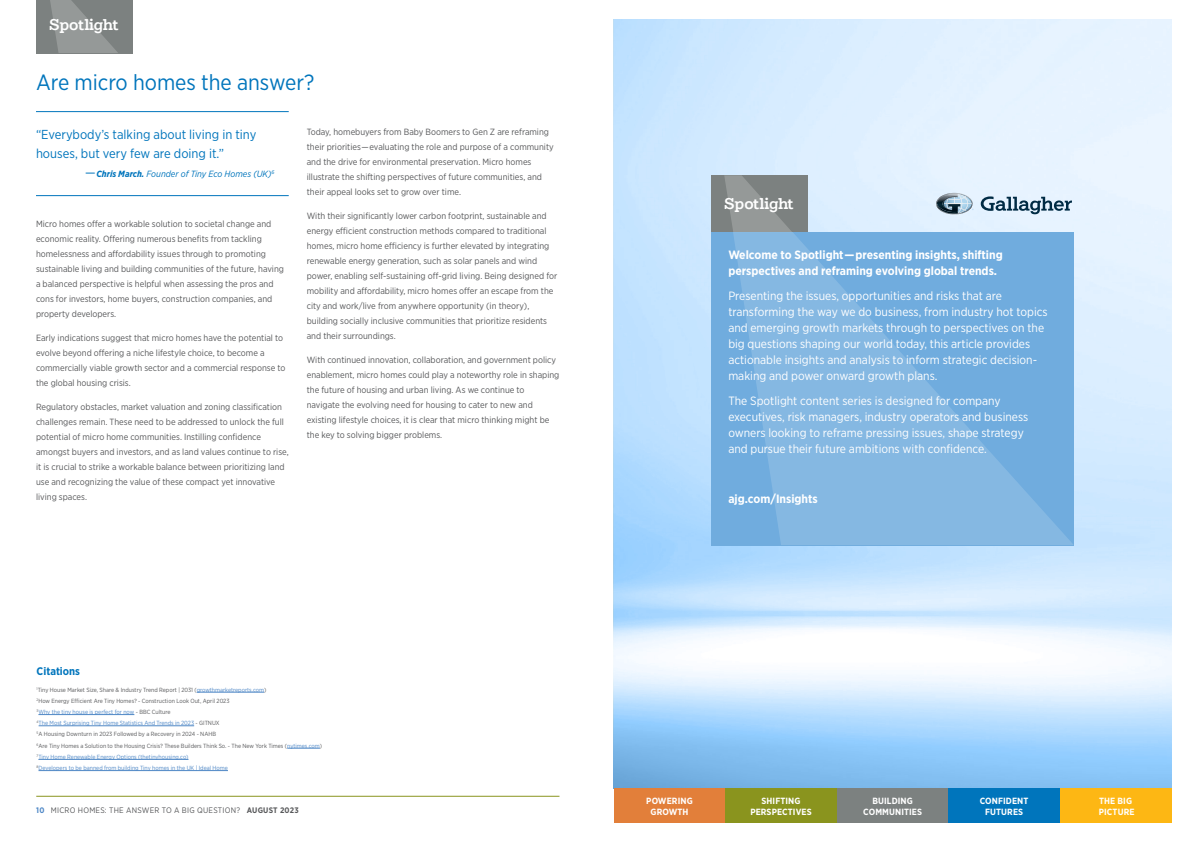
<style>
.page{position:relative;width:1191px;height:842px;background:#fff}
.page>*{position:absolute;margin:0;border:0;box-sizing:border-box;transform-origin:0 0}
.t1{font:22px "Gotham Narrow";color:#0075bc}
.t2{font:500 14.9px "Gallagher Slab";letter-spacing:-.015em;color:#fff}
.t3{font:13px/19px "Gotham Narrow";color:#0075bc}
.t4{font:12px/16px "Gotham Narrow";color:#fff}
.t5{font:700 12px/16px "Gotham Narrow";color:#fff}
.t6{font:700 11px "Gotham Narrow";color:#0075bc}
.t7{font:9px/15px "Gotham Narrow";color:#58595b}
.t8{font:700 9px/10.8px "Gotham Narrow";letter-spacing:.01em;color:#fff;text-align:center}
.t9{font:italic 9px "Gotham Narrow";color:#0075bc}
.t10{font:8px "Gotham Narrow";letter-spacing:.03em;color:#58595b}
.t11{font:6px/11.2px "Gotham Narrow";color:#58595b}
.s1{font-style:normal;font-size:13px}
.s2{font-weight:700}
.s3{color:#4e87c6}
.s4{font-weight:700;color:#4e87c6}
</style>
<div class="page">
<hr style="left:36px;top:796px;width:523px;height:1px;background:#8a941e">
<hr style="left:631px;top:796px;width:523px;height:1px;background:#8a941e">
<div style="left:36px;top:0;width:97px;height:53px;background:#7c8180"></div>
<svg style="left:50px;top:0;width:68px;height:53px"></svg>
<svg style="left:614px;top:19px;width:557px;height:770px;background:#cce6fd"></svg>
<div style="left:711px;top:232px;width:363px;height:313px;background:#70acde"></div>
<svg style="left:733px;top:175px;width:341px;height:370px;fill:#85b8e2"></svg>
<div style="left:711px;top:175px;width:97px;height:57px;background:#7c8180"></div>
<svg style="left:724px;top:175px;width:68px;height:57px"></svg>
<div style="left:614px;top:789px;width:111px;height:34px;background:#e27f3a"></div>
<div style="left:725px;top:789px;width:111px;height:34px;background:#8a941e"></div>
<div style="left:837px;top:789px;width:111px;height:34px;background:#7c8180"></div>
<div style="left:948px;top:789px;width:112px;height:34px;background:#0075bc"></div>
<div style="left:1060px;top:789px;width:111px;height:34px;background:#fdb714"></div>
<svg style="left:980px;top:196px;width:92px;height:18px;background:#97aebe"></svg>
<svg style="left:936px;top:193px;width:37px;height:22px"></svg>
<hr style="left:197px;top:692px;width:67px;height:1px;background:#4e87c6">
<hr style="left:38px;top:714px;width:96px;height:1px;background:#4e87c6">
<hr style="left:39px;top:726px;width:155px;height:1px;background:#4e87c6">
<hr style="left:287px;top:748px;width:33px;height:1px;background:#4e87c6">
<hr style="left:38px;top:759px;width:150px;height:1px;background:#4e87c6">
<hr style="left:39px;top:770px;width:189px;height:1px;background:#4e87c6">
<hr style="left:36px;top:111px;width:253px;height:1px;background:#0075bc">
<hr style="left:36px;top:195px;width:253px;height:1px;background:#0075bc">
<h2 class="t2" style="left:49px;top:16px;width:71px">Spotlight</h2>
<h1 class="t1" style="left:36px;top:68px;width:280px">Are micro homes the answer?</h1>
<h3 class="t3" style="left:36px;top:125px;width:222px">“Everybody’s talking about living in tiny houses, but very few are doing it.”</h3>
<p class="t9" style="left:85px;top:168px;width:191px"><span class="s1">—</span> <span class="s2">Chris March.</span> Founder of Tiny Eco Homes (UK)<sup>6</sup></p>
<p class="t7" style="left:307px;top:124px;width:248px">Today, homebuyers from Baby Boomers to Gen Z are reframing their priorities — evaluating the role and purpose of a community and the drive for environmental preservation. Micro homes illustrate the shifting perspectives of future communities, and their appeal looks set to grow over time.</p>
<p class="t7" style="left:307px;top:208px;width:252px">With their significantly lower carbon footprint, sustainable and energy efficient construction methods compared to traditional homes, micro home efficiency is further elevated by integrating renewable energy generation, such as solar panels and wind power, enabling self-sustaining off-grid living. Being designed for mobility and affordability, micro homes offer an escape from the city and work/live from anywhere opportunity (in theory), building socially inclusive communities that prioritize residents and their surroundings.</p>
<p class="t7" style="left:307px;top:352px;width:254px">With continued innovation, collaboration, and government policy enablement, micro homes could play a noteworthy role in shaping the future of housing and urban living. As we continue to navigate the evolving need for housing to cater to new and existing lifestyle choices, it is clear that micro thinking might be the key to solving bigger problems.</p>
<p class="t7" style="left:36px;top:216px;width:249px">Micro homes offer a workable solution to societal change and economic reality. Offering numerous benefits from tackling homelessness and affordability issues through to promoting sustainable living and building communities of the future, having a balanced perspective is helpful when assessing the pros and cons for investors, home buyers, construction companies, and property developers.</p>
<p class="t7" style="left:36px;top:330px;width:251px">Early indications suggest that micro homes have the potential to evolve beyond offering a niche lifestyle choice, to become a commercially viable growth sector and a commercial response to the global housing crisis.</p>
<p class="t7" style="left:36px;top:399px;width:254px">Regulatory obstacles, market valuation and zoning classification challenges remain. These need to be addressed to unlock the full potential of micro home communities. Instilling confidence amongst buyers and investors, and as land values continue to rise, it is crucial to strike a workable balance between prioritizing land use and recognizing the value of these compact yet innovative living spaces.</p>
<p class="t6" style="left:37px;top:664px;width:45px">Citations</p>
<p class="t11" style="left:37px;top:684px;width:287px"><sup>1</sup>Tiny House Market Size, Share &amp; Industry Trend Report | 2031 (<span class="s3">growthmarketreports.com</span>)<br><sup>2</sup>How Energy Efficient Are Tiny Homes? - Construction Look Out, April 2023<br><sup>3</sup><span class="s3">Why the tiny house is perfect for now</span> - BBC Culture<br><sup>4</sup><span class="s3">The Most Surprising Tiny Home Statistics And Trends in 2023</span> - GITNUX<br><sup>5</sup>A Housing Downturn in 2023 Followed by a Recovery in 2024 - NAHB<br><sup>6</sup>Are Tiny Homes a Solution to the Housing Crisis? These Builders Think So. - The New York Times (<span class="s3">nytimes.com</span>)<br><sup>7</sup><span class="s3">Tiny Home Renewable Energy Options (thetinyhousing.co)<br></span><sup>8</sup><span class="s3">Developers to be banned from building Tiny homes in the UK | Ideal Home</span></p>
<p class="t10" style="left:36px;top:805px;width:264px"><span class="s4">10</span> MICRO HOMES: THE ANSWER TO A BIG QUESTION? <span class="s2">AUGUST 2023</span></p>
<h2 class="t2" style="left:724px;top:194px;width:71px">Spotlight</h2>
<h3 class="t5" style="left:728px;top:246px;width:276px">Welcome to Spotlight — presenting insights, shifting perspectives and reframing evolving global trends.</h3>
<p class="t4" style="left:728px;top:287px;width:321px">Presenting the issues, opportunities and risks that are transforming the way we do business, from industry hot topics and emerging growth markets through to perspectives on the big questions shaping our world today, this article provides actionable insights and analysis to inform strategic decision&shy;making and power onward growth plans.</p>
<h3 class="t4" style="left:728px;top:392px;width:301px">The Spotlight content series is designed for company executives, risk managers, industry operators and business owners looking to reframe pressing issues, shape strategy and pursue their future ambitions with confidence.</h3>
<h3 class="t5" style="left:728px;top:490px;width:91px">ajg.com/Insights</h3>
<p class="t8" style="left:646px;top:795px;width:48px">POWERING<br>GROWTH</p>
<p class="t8" style="left:750px;top:795px;width:63px">SHIFTING<br>PERSPECTIVES</p>
<p class="t8" style="left:863px;top:795px;width:60px">BUILDING<br>COMMUNITIES</p>
<p class="t8" style="left:979px;top:795px;width:50px">CONFIDENT<br>FUTURES</p>
<p class="t8" style="left:1098px;top:795px;width:37px;text-align:left">THE BIG<br>PICTURE</p>
</div>
